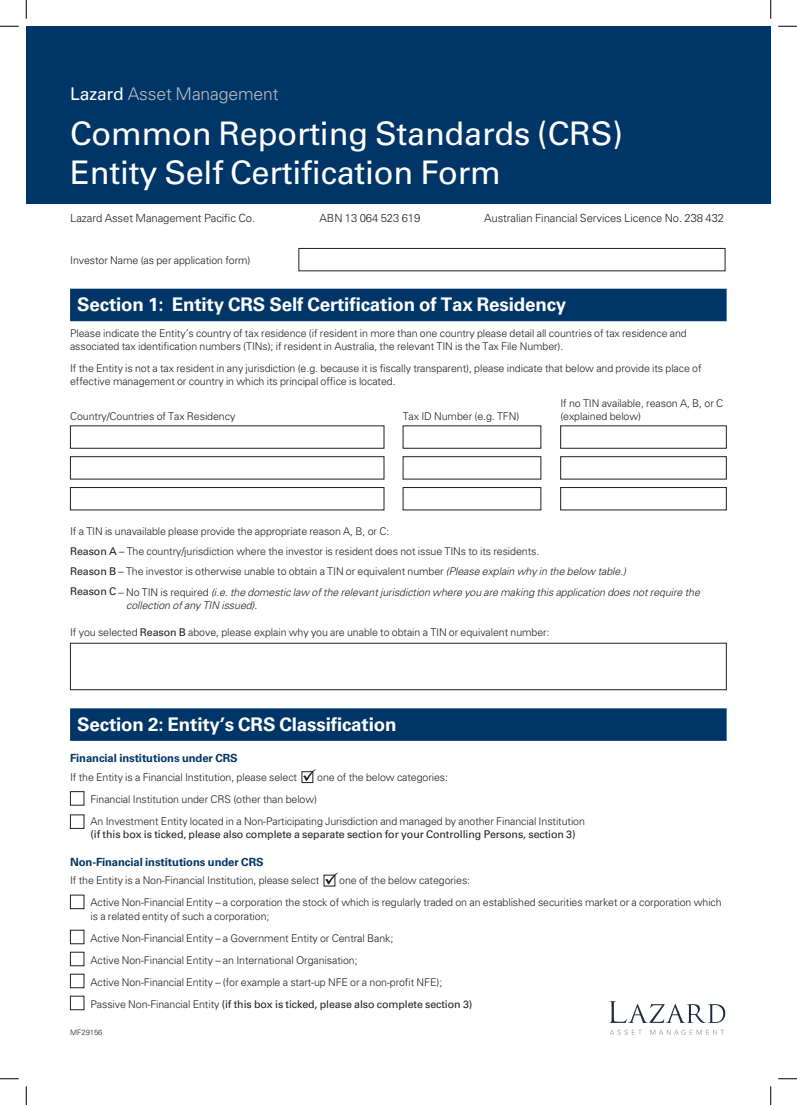
<style>
.page{position:relative;width:797px;height:1105px;background:#fff}
.page>*{position:absolute;margin:0;border:0;box-sizing:border-box;transform-origin:0 0}
.A__Document_Title{font:32.5px "Univers LT Std";letter-spacing:-.01em;color:#fff}
.B__Head_L1{font:700 18.75px "Univers LT Std";letter-spacing:-.01em;color:#fff}
.A__Document_Subtitle{font:300 17.5px "Univers LT Std";letter-spacing:-.01em;color:#bcbbbf}
.B__Head_L4{font:300 11.25px "Univers LT Std";letter-spacing:-.01em;color:#231f20}
.B__Head_L4-2{font:700 11.25px "Univers LT Std";letter-spacing:-.01em;color:#003667}
.C__Table___Left{font:300 10.62px/13.1px "Univers LT Std";letter-spacing:-.01em;color:#231f20}
.C__Table___Left-2{font:italic 300 10.62px/13.1px "Univers LT Std";letter-spacing:-.01em;color:#231f20}
.C__Table___Left-3{font:10.62px "Univers LT Std";letter-spacing:-.01em;color:#231f20}
.C__Table___Left-4{font:300 10.62px "Univers LT Std";letter-spacing:-.01em;color:#201d1e}
.X__Code{font:300 7.5px "Univers LT Std";letter-spacing:.005em;color:#231f20}
.s1{font-weight:400;color:#fff}
.s2{font-weight:400}
.s3{font-style:italic}
.s4{font-weight:400;font-style:normal}
.s5{font-style:normal}
.s6{font-weight:300}
</style>
<div class="page">
<div style="left:26px;top:26px;width:744px;height:177px;background:#003667"></div>
<svg style="left:609px;top:1001px;width:117px;height:22px"></svg>
<svg style="left:610px;top:1030px;width:114px;height:5px"></svg>
<div style="left:70px;top:289px;width:656px;height:32px;background:#003667"></div>
<div style="left:70px;top:708px;width:656px;height:33px;background:#003667"></div>
<div style="left:70px;top:425px;width:314px;height:24px;border:1px solid #231f20"></div>
<div style="left:403px;top:425px;width:138px;height:24px;border:1px solid #231f20"></div>
<div style="left:560px;top:425px;width:166px;height:24px;border:1px solid #231f20"></div>
<div style="left:70px;top:456px;width:314px;height:23px;border:1px solid #231f20"></div>
<div style="left:403px;top:456px;width:138px;height:23px;border:1px solid #231f20"></div>
<div style="left:560px;top:456px;width:166px;height:23px;border:1px solid #231f20"></div>
<div style="left:70px;top:487px;width:314px;height:23px;border:1px solid #231f20"></div>
<div style="left:403px;top:487px;width:138px;height:23px;border:1px solid #231f20"></div>
<div style="left:560px;top:487px;width:166px;height:23px;border:1px solid #231f20"></div>
<div style="left:70px;top:643px;width:656px;height:47px;border:1px solid #231f20"></div>
<div style="left:301px;top:771px;width:12px;height:12px;border:1px solid #231f20"></div>
<svg style="left:303px;top:769px;width:13px;height:12px"></svg>
<div style="left:70px;top:791px;width:14px;height:14px;border:1px solid #231f20"></div>
<div style="left:70px;top:814px;width:14px;height:15px;border:1px solid #231f20"></div>
<svg style="left:325px;top:873px;width:13px;height:12px"></svg>
<div style="left:70px;top:895px;width:14px;height:14px;border:1px solid #231f20"></div>
<div style="left:70px;top:930px;width:14px;height:14px;border:1px solid #231f20"></div>
<div style="left:70px;top:952px;width:14px;height:14px;border:1px solid #231f20"></div>
<div style="left:70px;top:974px;width:14px;height:14px;border:1px solid #231f20"></div>
<div style="left:70px;top:996px;width:14px;height:14px;border:1px solid #231f20"></div>
<div style="left:298px;top:248px;width:427px;height:23px;border:1px solid #231f20"></div>
<svg style="left:0;top:25px;width:19px;height:2px"></svg>
<svg style="left:778px;top:25px;width:19px;height:2px"></svg>
<svg style="left:0;top:1078px;width:19px;height:1px"></svg>
<svg style="left:778px;top:1078px;width:19px;height:1px"></svg>
<svg style="left:25px;top:0;width:2px;height:19px"></svg>
<svg style="left:25px;top:1086px;width:2px;height:19px"></svg>
<svg style="left:770px;top:0;width:1px;height:19px"></svg>
<svg style="left:770px;top:1086px;width:1px;height:19px"></svg>
<p class="A__Document_Subtitle" style="left:70px;top:83px;width:210px"><span class="s1">Lazard</span> Asset Management</p>
<p class="A__Document_Title" style="left:70px;top:114px;width:554px">Common Reporting Standards (CRS)</p>
<p class="A__Document_Title" style="left:70px;top:153px;width:432px">Entity Self Certification Form</p>
<p class="B__Head_L4" style="left:70px;top:211px;width:186px">Lazard Asset Management Pacific Co.</p>
<p class="B__Head_L4" style="left:319px;top:211px;width:102px">ABN 13 064 523 619</p>
<p class="B__Head_L4" style="left:484px;top:211px;width:242px">Australian Financial Services Licence No. 238 432</p>
<p class="C__Table___Left-4" style="left:70px;top:254px;width:182px">Investor Name (as per application form)</p>
<p class="B__Head_L1" style="left:77px;top:294px;width:490px">Section 1: Entity CRS Self Certification of Tax Residency</p>
<p class="C__Table___Left" style="left:70px;top:327px;width:618px">Please indicate the Entity’s country of tax residence (if resident in more than one country please detail all countries of tax residence and associated tax identification numbers (TINs); if resident in Australia, the relevant TIN is the Tax File Number).</p>
<p class="C__Table___Left" style="left:70px;top:362px;width:633px">If the Entity is not a tax resident in any jurisdiction (e.g. because it is fiscally transparent), please indicate that below and provide its place of effective management or country in which its principal office is located.</p>
<p class="C__Table___Left" style="left:560px;top:397px;width:164px">If no TIN available, reason A, B, or C</p>
<p class="C__Table___Left" style="left:70px;top:410px;width:167px">Country/Countries of Tax Residency</p>
<p class="C__Table___Left" style="left:403px;top:410px;width:118px">Tax ID Number (e.g. TFN)</p>
<p class="C__Table___Left" style="left:560px;top:410px;width:82px">(explained below)</p>
<p class="C__Table___Left" style="left:70px;top:524px;width:321px">If a TIN is unavailable please provide the appropriate reason A, B, or C:</p>
<p class="C__Table___Left" style="left:70px;top:545px;width:470px"><span class="s2">Reason A</span> – The country/jurisdiction where the investor is resident does not issue TINs to its residents.</p>
<p class="C__Table___Left" style="left:70px;top:565px;width:557px"><span class="s2">Reason B</span> – The investor is otherwise unable to obtain a TIN or equivalent number <span class="s3">(Please explain why in the below table.)</span></p>
<p class="C__Table___Left-2" style="left:126px;top:585px;width:575px;text-indent:-56px"><span class="s4">Reason C</span> <span class="s5">– No TIN is required</span> (i.e. the domestic law of the relevant jurisdiction where you are making this application does not require the collection of any TIN issued)<span class="s5">.</span></p>
<p class="C__Table___Left" style="left:70px;top:626px;width:481px">If you selected <span class="s2">Reason B</span> above, please explain why you are unable to obtain a TIN or equivalent number:</p>
<p class="B__Head_L1" style="left:77px;top:713px;width:321px">Section 2: Entity’s CRS Classification</p>
<p class="B__Head_L4-2" style="left:70px;top:752px;width:169px">Financial institutions under CRS</p>
<p class="C__Table___Left" style="left:70px;top:771px;width:228px">If the Entity is a Financial Institution, please select</p>
<p class="C__Table___Left" style="left:317px;top:771px;width:132px">one of the below categories:</p>
<p class="C__Table___Left" style="left:90px;top:793px;width:228px">Financial Institution under CRS (other than below)</p>
<p class="C__Table___Left" style="left:90px;top:815px;width:496px">An Investment Entity located in a Non-Participating Jurisdiction and managed by another Financial Institution <span class="s2">(if this box is ticked, please also complete a separate section for your Controlling Persons, section 3)</span></p>
<p class="B__Head_L4-2" style="left:70px;top:855px;width:195px">Non-Financial institutions under CRS</p>
<p class="C__Table___Left" style="left:70px;top:874px;width:250px">If the Entity is a Non-Financial Institution, please select</p>
<p class="C__Table___Left" style="left:339px;top:874px;width:132px">one of the below categories:</p>
<p class="C__Table___Left" style="left:90px;top:896px;width:632px">Active Non-Financial Entity – a corporation the stock of which is regularly traded on an established securities market or a corporation which is a related entity of such a corporation;</p>
<p class="C__Table___Left" style="left:90px;top:931px;width:304px">Active Non-Financial Entity – a Government Entity or Central Bank;</p>
<p class="C__Table___Left" style="left:90px;top:953px;width:269px">Active Non-Financial Entity – an International Organisation;</p>
<p class="C__Table___Left" style="left:90px;top:975px;width:353px">Active Non-Financial Entity – (for example a start-up NFE or a non-profit NFE);</p>
<p class="C__Table___Left-3" style="left:90px;top:997px;width:383px"><span class="s6">Passive Non-Financial Entity</span> (if this box is ticked, please also complete section 3)</p>
<p class="X__Code" style="left:70px;top:1027px;width:34px">MF29156</p>
</div>
